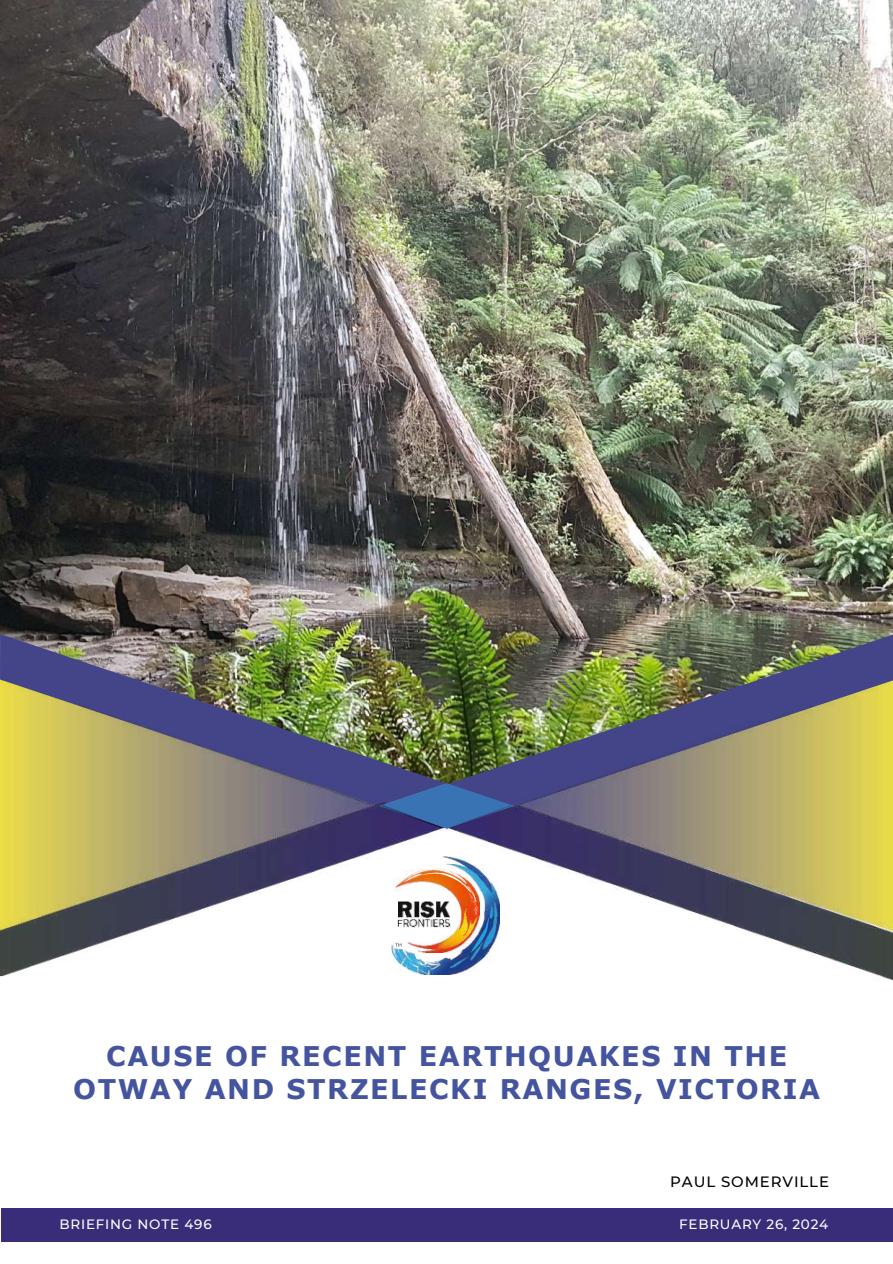
<style>
.page{position:relative;width:893px;height:1264px;background:#fff}
.page>*{position:absolute;margin:0;border:0;box-sizing:border-box;transform-origin:0 0}
.t1{font:700 27px/32.7px "Verdana Pro";letter-spacing:.055em;color:#44549f;text-align:center}
.t2{font:500 14.85px "Montserrat";letter-spacing:.06em;color:#000}
.t3{font:500 13.5px "Montserrat";letter-spacing:.06em;color:#fff}
</style>
<div class="page">
<img style="left:0;top:0;width:892px;height:634px">
<img style="left:0;top:634px;width:446px;height:168px">
<img style="left:9px;top:681px;width:379px;height:121px">
<img style="left:450px;top:807px;width:442px;height:173px">
<img style="left:446px;top:634px;width:446px;height:173px">
<img style="left:501px;top:682px;width:378px;height:128px">
<img style="left:0;top:802px;width:450px;height:173px">
<svg style="left:379px;top:783px;width:135px;height:46px;background:#3e5596"></svg>
<img style="left:382px;top:805px;width:128px;height:22px">
<img style="left:392px;top:856px;width:108px;height:118px">
<img style="left:449px;top:901px;width:48px;height:67px">
<div style="left:1px;top:1208px;width:891px;height:34px;background:#392d79"></div>
<svg style="left:395px;top:943px;width:6px;height:3px"></svg>
<p class="t1" style="left:73px;top:1039px;width:748px">CAUSE OF RECENT EARTHQUAKES IN THE<br>OTWAY AND STRZELECKI RANGES, VICTORIA</p>
<p class="t2" style="left:670px;top:1172px;width:160px">PAUL SOMERVILLE</p>
<p class="t3" style="left:59px;top:1215px;width:154px">BRIEFING NOTE 496</p>
<p class="t3" style="left:679px;top:1215px;width:151px">FEBRUARY 26, 2024</p>
</div>
